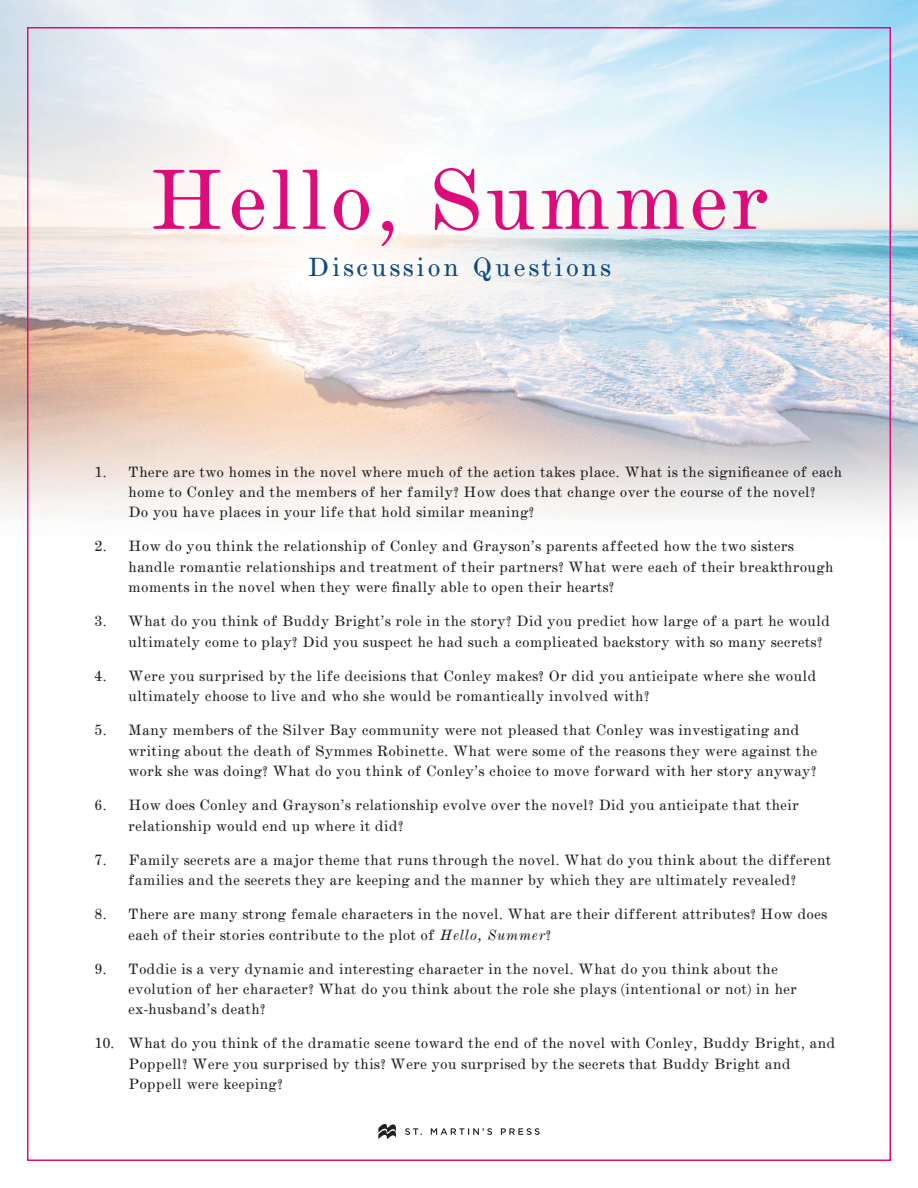
<style>
.page{position:relative;width:918px;height:1188px;background:#fff}
.page>*{position:absolute;margin:0;border:0;box-sizing:border-box;transform-origin:0 0}
.t1{font:89.85px "Cg De Vinne";letter-spacing:.02em;color:#de0c7b}
.t2{font:27.75px "Cg De Vinne";letter-spacing:.09em;color:#0f4984}
.t3{font:15.75px/20.4px "Cg De Vinne";color:#231f20}
.s1{font-family:"Cg De Vinne It"}
</style>
<div class="page">
<img style="left:0;top:0;width:918px;height:1140px">
<svg style="left:405px;top:1128px;width:135px;height:7px"></svg>
<svg style="left:378px;top:1124px;width:18px;height:15px"></svg>
<h1 class="t1" style="left:148px;top:143px;width:624px">Hello, Summer</h1>
<h2 class="t2" style="left:307px;top:250px;width:305px">Discussion Questions</h2>
<p class="t3" style="left:128px;top:461px;width:716px;text-indent:-34px">1. There are two homes in the novel where much of the action takes place. What is the significance of each home to Conley and the members of her family? How does that change over the course of the novel?<br>Do you have places in your life that hold similar meaning?</p>
<p class="t3" style="left:128px;top:536px;width:707px;text-indent:-34px">2. How do you think the relationship of Conley and Grayson’s parents affected how the two sisters handle romantic relationships and treatment of their partners? What were each of their breakthrough moments in the novel when they were finally able to open their hearts?</p>
<p class="t3" style="left:128px;top:611px;width:703px;text-indent:-34px">3. What do you think of Buddy Bright’s role in the story? Did you predict how large of a part he would ultimately come to play? Did you suspect he had such a complicated backstory with so many secrets?</p>
<p class="t3" style="left:128px;top:665px;width:690px;text-indent:-34px">4. Were you surprised by the life decisions that Conley makes? Or did you anticipate where she would ultimately choose to live and who she would be romantically involved with?</p>
<p class="t3" style="left:128px;top:720px;width:691px;text-indent:-34px">5. Many members of the Silver Bay community were not pleased that Conley was investigating and writing about the death of Symmes Robinette. What were some of the reasons they were against the work she was doing? What do you think of Conley’s choice to move forward with her story anyway?</p>
<p class="t3" style="left:128px;top:795px;width:672px;text-indent:-34px">6. How does Conley and Grayson’s relationship evolve over the novel? Did you anticipate that their relationship would end up where it did?</p>
<p class="t3" style="left:94px;top:849px;width:739px;text-align:center">7. Family secrets are a major theme that runs through the novel. What do you think about the different families and the secrets they are keeping and the manner by which they are ultimately revealed?</p>
<p class="t3" style="left:128px;top:904px;width:700px;text-indent:-34px">8. There are many strong female characters in the novel. What are their different attributes? How does each of their stories contribute to the plot of <span class="s1">Hello, Summer</span>?</p>
<p class="t3" style="left:128px;top:958px;width:670px;text-indent:-34px">9. Toddie is a very dynamic and interesting character in the novel. What do you think about the evolution of her character? What do you think about the role she plays (intentional or not) in her ex-husband’s death?</p>
<p class="t3" style="left:128px;top:1033px;width:709px;text-indent:-34px">10. What do you think of the dramatic scene toward the end of the novel with Conley, Buddy Bright, and<br>Poppell? Were you surprised by this? Were you surprised by the secrets that Buddy Bright and<br>Poppell were keeping?</p>
</div>
